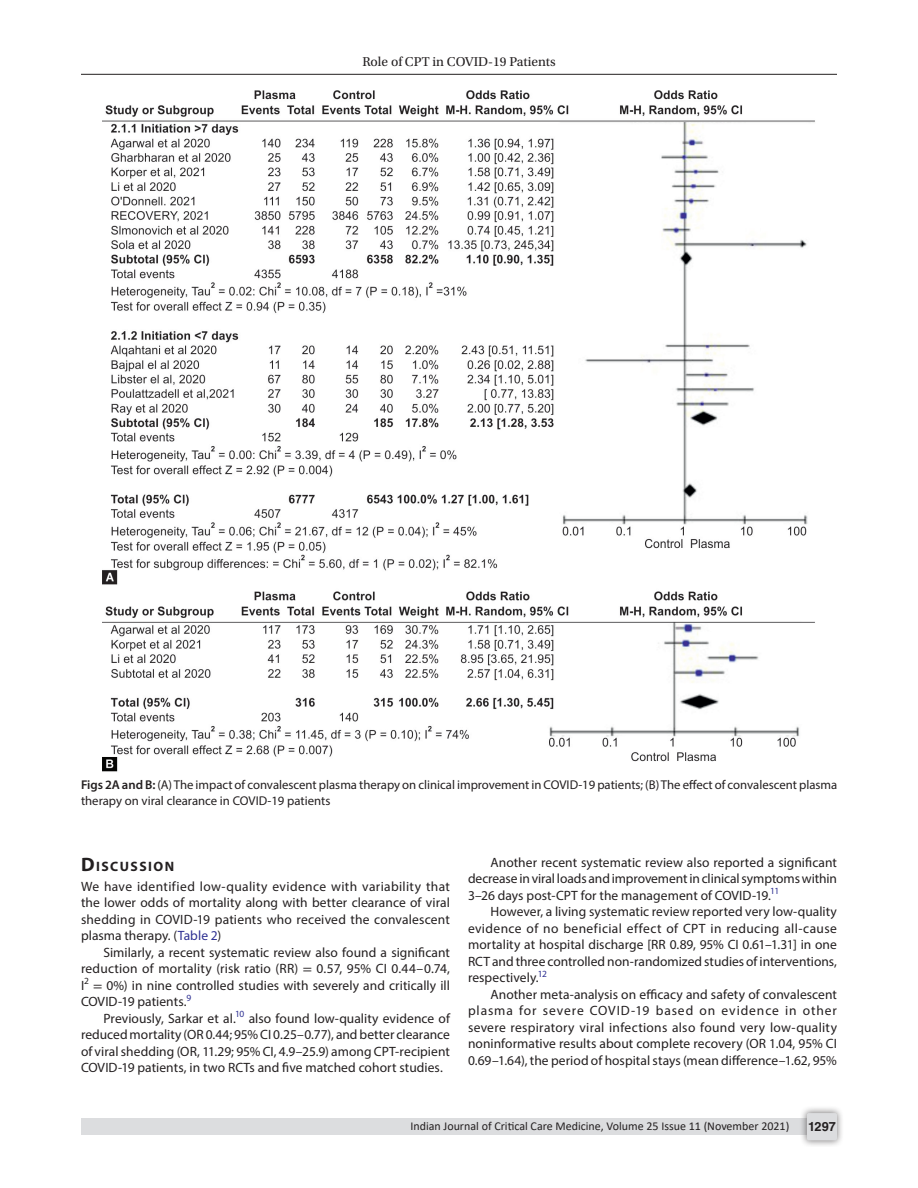
<style>
.page{position:relative;width:918px;height:1188px;background:#fff}
.page>*{position:absolute;margin:0;border:0;box-sizing:border-box;transform-origin:0 0}
.Head-1{font:700 13.65px "Myriad Pro";letter-spacing:.105em;color:#231f20}
.Para-Indent{font:13.5px/16.5px "Myriad Pro";color:#231f20;text-align:justify}
.Para-NoIndent{font:13.5px/16.5px "Myriad Pro";letter-spacing:.01em;color:#231f20;text-align:justify}
.t1{font:13.5px "Utopia Std";color:#231f20}
.FigCaption{font:12.75px/15.3px "Myriad Pro";color:#231f20}
.t2{font:700 12.75px "Helvetica LT Std";color:#231f20}
.t3{font:12px "Calibri";color:#231f20}
.s1{font-weight:600}
.s2{font-size:19.5px}
.s3{color:#2e3092}
.s4{font-family:"STIX General"}
</style>
<div class="page">
<hr style="left:81px;top:74px;width:756px;height:1px;background:#231f20">
<div style="left:81px;top:1119px;width:756px;height:16px;background:#dcdddf"></div>
<div style="left:800px;top:1106px;width:44px;height:41px;background:#231f20;opacity:.61"></div>
<div style="left:807px;top:1113px;width:30px;height:27px;background:#dcdddf;border-radius:2px"></div>
<img style="left:103px;top:90px;width:712px;height:682px">
<p class="t1" style="left:362px;top:55px;width:195px">Role of CPT in COVID-19 Patients</p>
<p class="FigCaption" style="left:81px;top:777px;width:758px"><span class="s1">Figs 2A and B:</span> (A) The impact of convalescent plasma therapy on clinical improvement in COVID-19 patients; (B) The effect of convalescent plasma therapy on viral clearance in COVID-19 patients</p>
<p class="Head-1" style="left:81px;top:858px;width:95px"><span class="s2">D</span>ISCUSSION</p>
<p class="Para-NoIndent" style="left:81px;top:878px;width:371px">We have identified low-quality evidence with variability that the lower odds of mortality along with better clearance of viral shedding in COVID-19 patients who received the convalescent plasma therapy. (<span class="s3">Table 2</span>)</p>
<p class="Para-Indent" style="left:81px;top:944px;width:371px;text-indent:22px">Similarly, a recent systematic review also found a significant reduction of mortality (risk ratio (RR) <span class="s4">=</span> 0.57, 95% CI 0.44–0.74, I<sup>2</sup> <span class="s4">=</span> 0%) in nine controlled studies with severely and critically ill COVID-19 patients.<sup>9</sup></p>
<p class="Para-Indent" style="left:81px;top:1010px;width:371px;text-indent:22px">Previously, Sarkar et al.<sup>10</sup> also found low-quality evidence of reduced mortality (OR 0.44; 95% CI 0.25–0.77), and better clearance of viral shedding (OR, 11.29; 95% CI, 4.9–25.9) among CPT-recipient COVID-19 patients, in two RCTs and five matched cohort studies.</p>
<p class="Para-Indent" style="left:468px;top:854px;width:371px;text-indent:22px">Another recent systematic review also reported a significant decrease in viral loads and improvement in clinical symptoms within 3–26 days post-CPT for the management of COVID-19.<sup>11</sup></p>
<p class="Para-Indent" style="left:468px;top:903px;width:371px;text-indent:22px">However, a living systematic review reported very low-quality evidence of no beneficial effect of CPT in reducing all-cause mortality at hospital discharge [RR 0.89, 95% CI 0.61–1.31] in one RCT and three controlled non-randomized studies of interventions, respectively.<sup>12</sup></p>
<p class="Para-Indent" style="left:468px;top:986px;width:371px;text-indent:22px">Another meta-analysis on efficacy and safety of convalescent plasma for severe COVID-19 based on evidence in other severe respiratory viral infections also found very low-quality noninformative results about complete recovery (OR 1.04, 95% CI 0.69–1.64), the period of hospital stays (mean difference–1.62, 95%</p>
<p class="t3" style="left:410px;top:1117px;width:380px">Indian Journal of Critical Care Medicine, Volume 25 Issue 11 (November 2021)</p>
<p class="t2" style="left:808px;top:1119px;width:29px">1297</p>
</div>
